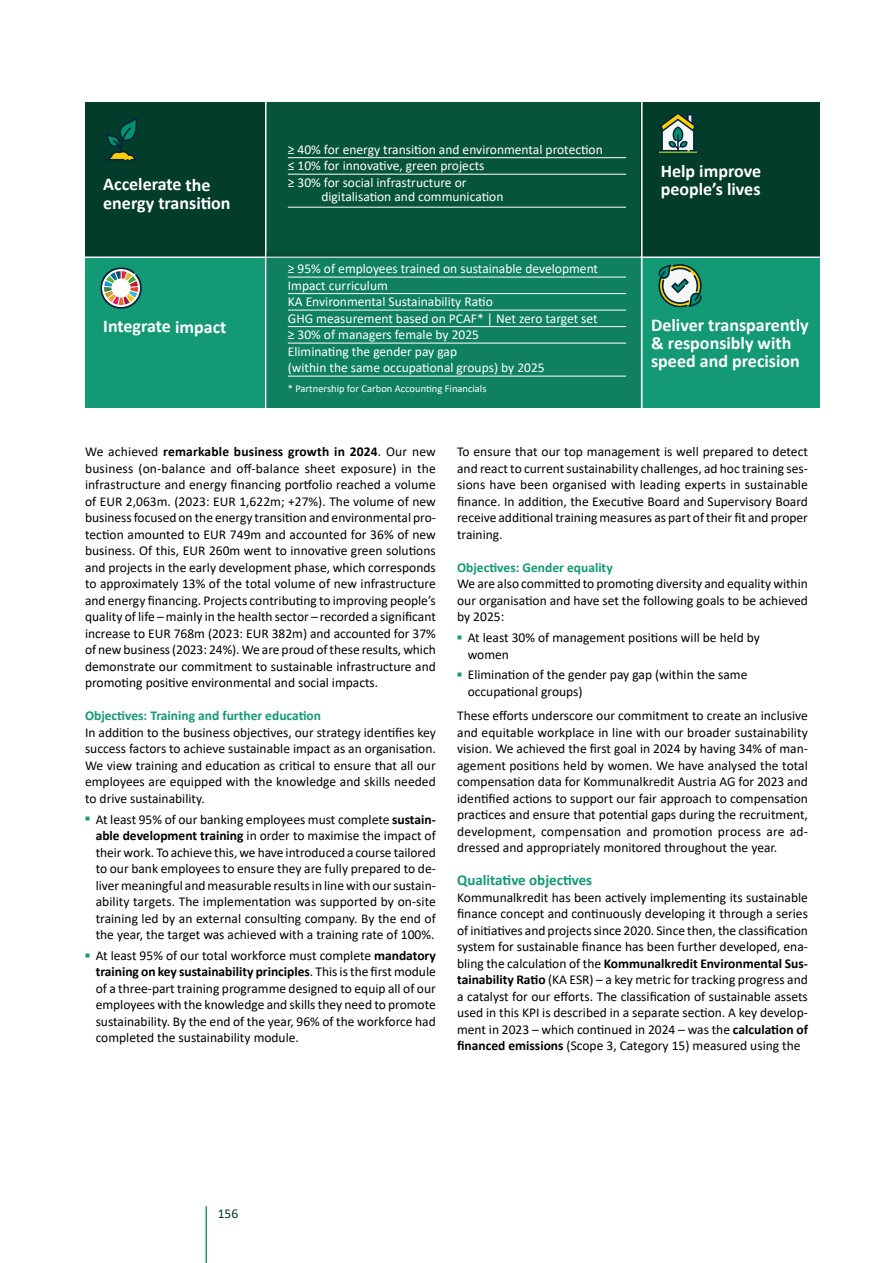
<style>
.page{position:relative;width:893px;height:1263px;background:#fff}
.page>*{position:absolute;margin:0;border:0;box-sizing:border-box;transform-origin:0 0}
.t1{font:700 18px/18px "Calibri";color:#fff}
.t2{font:700 15px "Calibri";color:#139a74}
.t3{font:13.5px/16.5px "Calibri";color:#000;text-align:justify}
.t4{font:13.5px/16.5px "Calibri";color:#fff}
.t5{font:700 13.5px "Calibri";color:#139a74}
.t6{font:13.5px "Calibri";color:#043c2b}
.t7{font:10.5px "Calibri";color:#fff}
.s1{font-weight:700}
</style>
<div class="page">
<div style="left:85px;top:253px;width:734px;height:155px;background:#139a74"></div>
<div style="left:85px;top:103px;width:734px;height:155px;background:#043c2b"></div>
<div style="left:267px;top:103px;width:373px;height:154px;background:#07543d"></div>
<svg style="left:658px;top:264px;width:44px;height:43px;background:#7ba28d"></svg>
<hr style="left:659px;top:151px;width:37px;height:2px;background:#8cbb26">
<svg style="left:658px;top:112px;width:40px;height:39px"></svg>
<svg style="left:105px;top:117px;width:33px;height:44px"></svg>
<svg style="left:100px;top:267px;width:42px;height:42px"></svg>
<hr style="left:265px;top:98px;width:1px;height:322px;background:#fff">
<hr style="left:641px;top:94px;width:1px;height:322px;background:#fff">
<hr style="left:81px;top:256px;width:752px;height:2px;background:#fff">
<div style="left:267px;top:256px;width:373px;height:152px;background:#0f8161"></div>
<hr style="left:288px;top:157px;width:338px;height:1px;background:#fff">
<hr style="left:288px;top:174px;width:338px;height:1px;background:#fff">
<hr style="left:288px;top:207px;width:338px;height:1px;background:#fff">
<hr style="left:288px;top:277px;width:338px;height:1px;background:#fff">
<hr style="left:288px;top:293px;width:338px;height:1px;background:#fff">
<hr style="left:288px;top:310px;width:338px;height:1px;background:#fff">
<hr style="left:288px;top:326px;width:338px;height:1px;background:#fff">
<hr style="left:288px;top:343px;width:338px;height:1px;background:#fff">
<hr style="left:288px;top:376px;width:338px;height:1px;background:#fff">
<hr style="left:206px;top:1206px;width:1px;height:57px;background:#139a74">
<p class="t4" style="left:288px;top:141px;width:316px">≥ 40% for energy transition and environmental protection ≤ 10% for innovative, green projects<br>≥ 30% for social infrastructure or</p>
<p class="t4" style="left:321px;top:188px;width:184px">digitalisation and communication</p>
<h1 class="t1" style="left:661px;top:161px;width:102px">Help improve</h1>
<h1 class="t1" style="left:103px;top:174px;width:109px">Accelerate the</h1>
<h1 class="t1" style="left:661px;top:179px;width:101px">people’s lives</h1>
<h1 class="t1" style="left:103px;top:194px;width:129px">energy transition</h1>
<h1 class="t1" style="left:103px;top:317px;width:125px">Integrate impact</h1>
<p class="t4" style="left:288px;top:260px;width:312px">≥ 95% of employees trained on sustainable development Impact curriculum<br>KA Environmental Sustainability Ratio<br>GHG measurement based on PCAF* | Net zero target set ≥ 30% of managers female by 2025<br>Eliminating the gender pay gap<br>(within the same occupational groups) by 2025</p>
<p class="t7" style="left:288px;top:381px;width:200px">* Partnership for Carbon Accounting Financials</p>
<h1 class="t1" style="left:651px;top:316px;width:159px">Deliver transparently &amp; responsibly with speed and precision</h1>
<p class="t3" style="left:85px;top:443px;width:352px">We achieved <span class="s1">remarkable business growth in 2024</span>. Our new business (on-balance and off-balance sheet exposure) in the infrastructure and energy financing portfolio reached a volume of EUR 2,063m. (2023: EUR 1,622m; +27%). The volume of new business focused on the energy transition and environmental pro&shy;tection amounted to EUR 749m and accounted for 36% of new business. Of this, EUR 260m went to innovative green solutions and projects in the early development phase, which corresponds to approximately 13% of the total volume of new infrastructure and energy financing. Projects contributing to improving people’s quality of life – mainly in the health sector – recorded a significant increase to EUR 768m (2023: EUR 382m) and accounted for 37% of new business (2023: 24%). We are proud of these results, which demonstrate our commitment to sustainable infrastructure and promoting positive environmental and social impacts.</p>
<p class="t5" style="left:85px;top:706px;width:238px">Objectives: Training and further education</p>
<p class="t3" style="left:85px;top:724px;width:352px">In addition to the business objectives, our strategy identifies key success factors to achieve sustainable impact as an organisation.<br>We view training and education as critical to ensure that all our employees are equipped with the knowledge and skills needed to drive sustainability.</p>
<p class="t3" style="left:96px;top:810px;width:342px">At least 95% of our banking employees must complete <span class="s1">sustain&shy;able development training</span> in order to maximise the impact of their work. To achieve this, we have introduced a course tailored to our bank employees to ensure they are fully prepared to de&shy;liver meaningful and measurable results in line with our sustain&shy;ability targets. The implementation was supported by on-site training led by an external consulting company. By the end of the year, the target was achieved with a training rate of 100%.</p>
<p class="t3" style="left:96px;top:947px;width:342px">At least 95% of our total workforce must complete <span class="s1">mandatory training on key sustainability principles</span>. This is the first module of a three-part training programme designed to equip all of our employees with the knowledge and skills they need to promote sustainability. By the end of the year, 96% of the workforce had completed the sustainability module.</p>
<p class="t3" style="left:457px;top:443px;width:352px">To ensure that our top management is well prepared to detect and react to current sustainability challenges, ad hoc training ses&shy;sions have been organised with leading experts in sustainable finance. In addition, the Executive Board and Supervisory Board receive additional training measures as part of their fit and proper training.</p>
<p class="t5" style="left:457px;top:558px;width:157px">Objectives: Gender equality</p>
<p class="t3" style="left:457px;top:575px;width:352px">We are also committed to promoting diversity and equality within our organisation and have set the following goals to be achieved by 2025:</p>
<p class="t3" style="left:468px;top:629px;width:294px">At least 30% of management positions will be held by women</p>
<p class="t3" style="left:468px;top:666px;width:281px">Elimination of the gender pay gap (within the same occupational groups)</p>
<p class="t3" style="left:457px;top:707px;width:352px">These efforts underscore our commitment to create an inclusive and equitable workplace in line with our broader sustainability vision. We achieved the first goal in 2024 by having 34% of man&shy;agement positions held by women. We have analysed the total compensation data for Kommunalkredit Austria AG for 2023 and identified actions to support our fair approach to compensation practices and ensure that potential gaps during the recruitment, development, compensation and promotion process are ad&shy;dressed and appropriately monitored throughout the year.</p>
<p class="t2" style="left:457px;top:870px;width:137px">Qualitative objectives</p>
<p class="t3" style="left:457px;top:889px;width:352px">Kommunalkredit has been actively implementing its sustainable finance concept and continuously developing it through a series of initiatives and projects since 2020. Since then, the classification system for sustainable finance has been further developed, ena&shy;bling the calculation of the <span class="s1">Kommunalkredit Environmental Sus&shy;tainability Ratio</span> (KA ESR) – a key metric for tracking progress and a catalyst for our efforts. The classification of sustainable assets used in this KPI is described in a separate section. A key develop&shy;ment in 2023 – which continued in 2024 – was the <span class="s1">calculation of financed emissions</span> (Scope 3, Category 15) measured using the</p>
<p class="t6" style="left:218px;top:1204px;width:22px">156</p>
</div>
